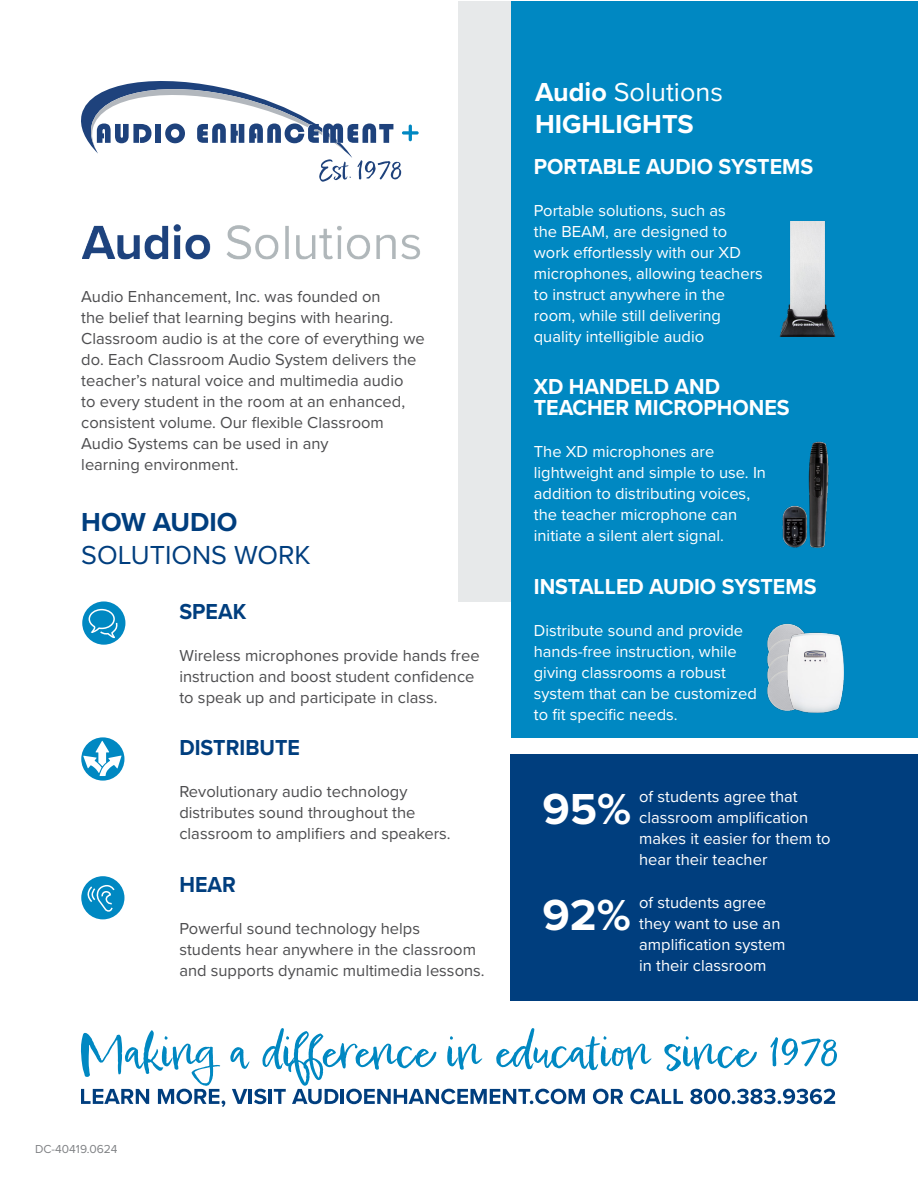
<style>
.page{position:relative;width:918px;height:1188px;background:#fff}
.page>*{position:absolute;margin:0;border:0;box-sizing:border-box;transform-origin:0 0}
.t1{font:700 45px "Proxima Nova";color:#fff}
.t2{font:700 27px/32.4px "Proxima Nova";color:#fff}
.t3{font:27px "Proxima Nova";color:#003e7e}
.t4{font:700 27px "Proxima Nova";color:#003e7e}
.t5{font:700 22.5px/21px "Proxima Nova";color:#fff;scale:.95 1}
.t6{font:700 22.5px "Proxima Nova";color:#003e7e;scale:.95 1}
.t7{font:16.5px/21px "Proxima Nova";color:#4d4d4f}
.t8{font:16.5px/21px "Proxima Nova";color:#fff}
.t9{font:12px "Proxima Nova";color:#808285}
.s1{font-weight:400}
</style>
<div class="page">
<div style="left:458px;top:1px;width:460px;height:600px;background:#e7e9ea"></div>
<div style="left:512px;top:1px;width:406px;height:737px;background:#0088c2"></div>
<div style="left:511px;top:754px;width:407px;height:246px;background:#003e7e"></div>
<div style="left:82px;top:601px;width:43px;height:44px;background:#0088c2;border-radius:50%"></div>
<svg style="left:88px;top:601px;width:30px;height:38px"></svg>
<svg style="left:81px;top:737px;width:43px;height:44px"></svg>
<svg style="left:83px;top:741px;width:39px;height:35px"></svg>
<div style="left:81px;top:876px;width:43px;height:43px;background:#0088c2;border-radius:50%"></div>
<svg style="left:84px;top:883px;width:31px;height:29px"></svg>
<img style="left:780px;top:221px;width:55px;height:115px">
<img style="left:782px;top:441px;width:47px;height:107px">
<img style="left:767px;top:625px;width:13px;height:85px">
<img style="left:780px;top:623px;width:64px;height:90px">
<img style="left:82px;top:224px;width:338px;height:36px">
<svg style="left:81px;top:1028px;width:756px;height:79px"></svg>
<svg style="left:81px;top:81px;width:338px;height:101px"></svg>
<p class="t7" style="left:81px;top:285px;width:345px">Audio Enhancement, Inc. was founded on<br>the belief that learning begins with hearing.<br>Classroom audio is at the core of everything we do. Each Classroom Audio System delivers the teacher’s natural voice and multimedia audio<br>to every student in the room at an enhanced, consistent volume. Our flexible Classroom Audio Systems can be used in any<br>learning environment.</p>
<h2 class="t4" style="left:81px;top:502px;width:158px">HOW AUDIO</h2>
<h2 class="t3" style="left:81px;top:535px;width:231px">SOLUTIONS WORK</h2>
<h3 class="t6" style="left:179px;top:595px;width:72px">SPEAK</h3>
<p class="t7" style="left:179px;top:644px;width:302px">Wireless microphones provide hands free instruction and boost student confidence to speak up and participate in class.</p>
<h3 class="t6" style="left:179px;top:731px;width:128px">DISTRIBUTE</h3>
<p class="t7" style="left:179px;top:781px;width:273px">Revolutionary audio technology distributes sound throughout the classroom to amplifiers and speakers.</p>
<h3 class="t6" style="left:179px;top:868px;width:61px">HEAR</h3>
<p class="t7" style="left:179px;top:917px;width:307px">Powerful sound technology helps students hear anywhere in the classroom and supports dynamic multimedia lessons.</p>
<h2 class="t2" style="left:535px;top:75px;width:189px">Audio <span class="s1">Solutions<br></span>HIGHLIGHTS</h2>
<h3 class="t5" style="left:534px;top:155px;width:296px">PORTABLE AUDIO SYSTEMS</h3>
<p class="t8" style="left:534px;top:199px;width:230px">Portable solutions, such as<br>the BEAM, are designed to work effortlessly with our XD microphones, allowing teachers to instruct anywhere in the room, while still delivering quality intelligible audio</p>
<h3 class="t5" style="left:534px;top:376px;width:271px">XD HANDELD AND<br>TEACHER MICROPHONES</h3>
<p class="t8" style="left:534px;top:441px;width:234px">The XD microphones are lightweight and simple to use. In addition to distributing voices, the teacher microphone can initiate a silent alert signal.</p>
<h3 class="t5" style="left:534px;top:575px;width:299px">INSTALLED AUDIO SYSTEMS</h3>
<p class="t8" style="left:534px;top:619px;width:224px">Distribute sound and provide hands-free instruction, while giving classrooms a robust system that can be customized to fit specific needs.</p>
<h1 class="t1" style="left:542px;top:776px;width:90px">95%</h1>
<h1 class="t1" style="left:542px;top:882px;width:90px">92%</h1>
<p class="t8" style="left:639px;top:785px;width:193px">of students agree that classroom amplification makes it easier for them to hear their teacher</p>
<p class="t8" style="left:639px;top:891px;width:148px">of students agree they want to use an amplification system in their classroom</p>
<p class="t9" style="left:35px;top:1140px;width:84px">DC-40419.0624</p>
</div>
